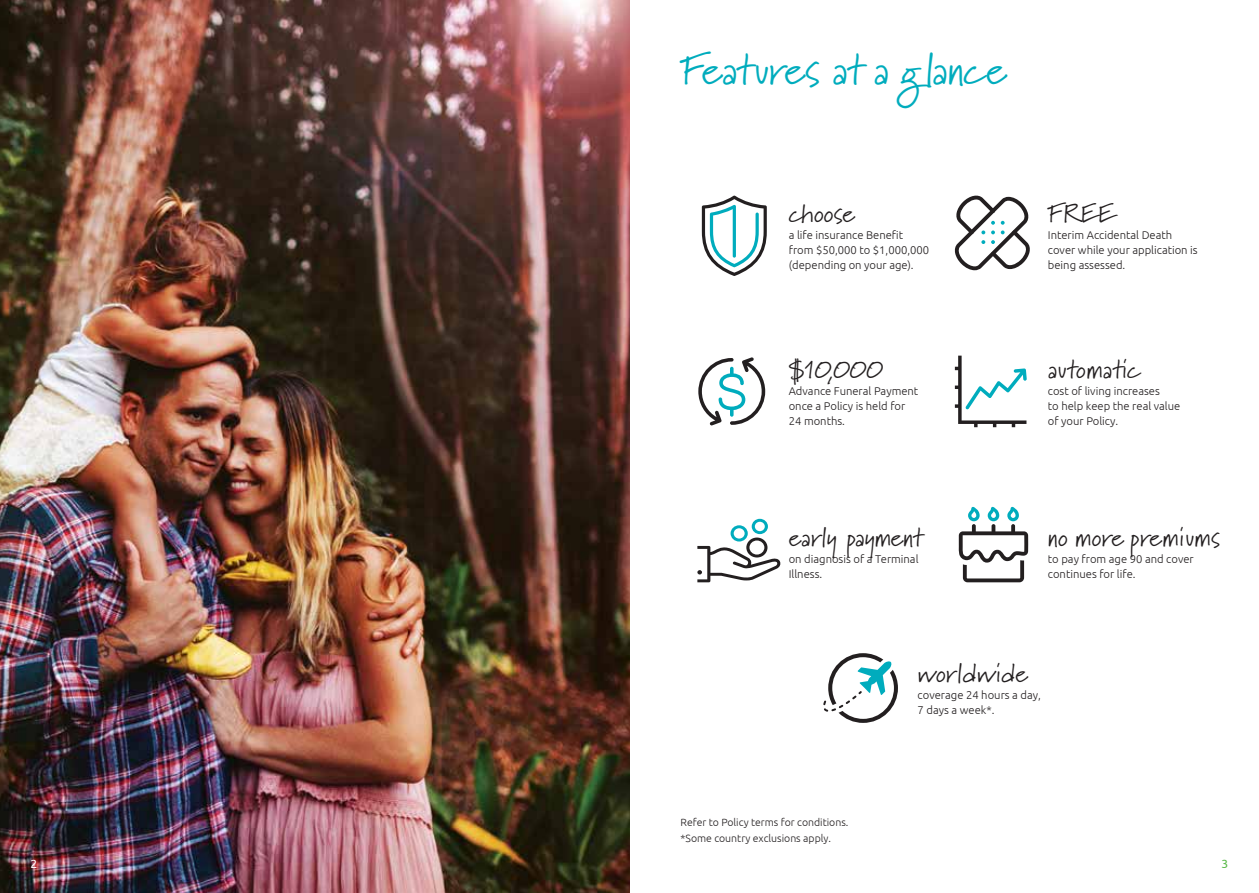
<style>
.page{position:relative;width:1259px;height:893px;background:#fff}
.page>*{position:absolute;margin:0;border:0;box-sizing:border-box;transform-origin:0 0}
.t1{font:43.5px "Marydale";letter-spacing:-.02em;color:#00acbd}
.t2{font:26.25px "Marydale";letter-spacing:.01em;color:#231f20}
.t3{font:26.25px "Marydale";letter-spacing:-.01em;color:#231f20}
.t4{font:12px "Ubuntu";color:#fff}
.t5{font:12px "Ubuntu";color:#58b947}
.t6{font:300 11.25px/15px "Ubuntu";color:#231f20}
.t7{font:300 10.5px/15.8px "Ubuntu";color:#231f20}
</style>
<div class="page">
<img style="left:0;top:0;width:629px;height:893px">
<svg style="left:823px;top:653px;width:75px;height:70px"></svg>
<svg style="left:958px;top:507px;width:70px;height:75px"></svg>
<svg style="left:697px;top:519px;width:84px;height:63px"></svg>
<svg style="left:698px;top:357px;width:67px;height:68px"></svg>
<svg style="left:955px;top:356px;width:71px;height:71px"></svg>
<svg style="left:954px;top:195px;width:76px;height:75px"></svg>
<svg style="left:702px;top:196px;width:65px;height:80px"></svg>
<h1 class="t1" style="left:680px;top:43px;width:328px">Features at a glance</h1>
<h2 class="t2" style="left:789px;top:198px;width:68px">choose</h2>
<p class="t6" style="left:789px;top:227px;width:142px">a life insurance Benefit from $50,000 to $1,000,000 (depending on your age).</p>
<h2 class="t2" style="left:789px;top:353px;width:96px">$10,000</h2>
<p class="t6" style="left:789px;top:383px;width:131px">Advance Funeral Payment once a Policy is held for<br>24 months.</p>
<h2 class="t2" style="left:1048px;top:198px;width:69px">FREE</h2>
<p class="t6" style="left:1048px;top:227px;width:151px">Interim Accidental Death cover while your application is being assessed.</p>
<h2 class="t2" style="left:1048px;top:353px;width:94px">automatic</h2>
<p class="t6" style="left:1048px;top:383px;width:134px">cost of living increases<br>to help keep the real value of your Policy.</p>
<h2 class="t3" style="left:789px;top:522px;width:136px">early payment</h2>
<p class="t6" style="left:789px;top:551px;width:131px">on diagnosis of a Terminal<br>Illness.</p>
<h2 class="t2" style="left:1048px;top:522px;width:174px">no more premiums</h2>
<p class="t6" style="left:1048px;top:551px;width:147px">to pay from age 90 and cover continues for life.</p>
<p class="t7" style="left:680px;top:814px;width:169px">Refer to Policy terms for conditions. *Some country exclusions apply.</p>
<h2 class="t2" style="left:917px;top:657px;width:112px">worldwide</h2>
<p class="t6" style="left:917px;top:687px;width:125px">coverage 24 hours a day,<br>7 days a week*.</p>
<p class="t4" style="left:31px;top:856px;width:8px">2</p>
<p class="t5" style="left:1221px;top:856px;width:8px">3</p>
</div>
